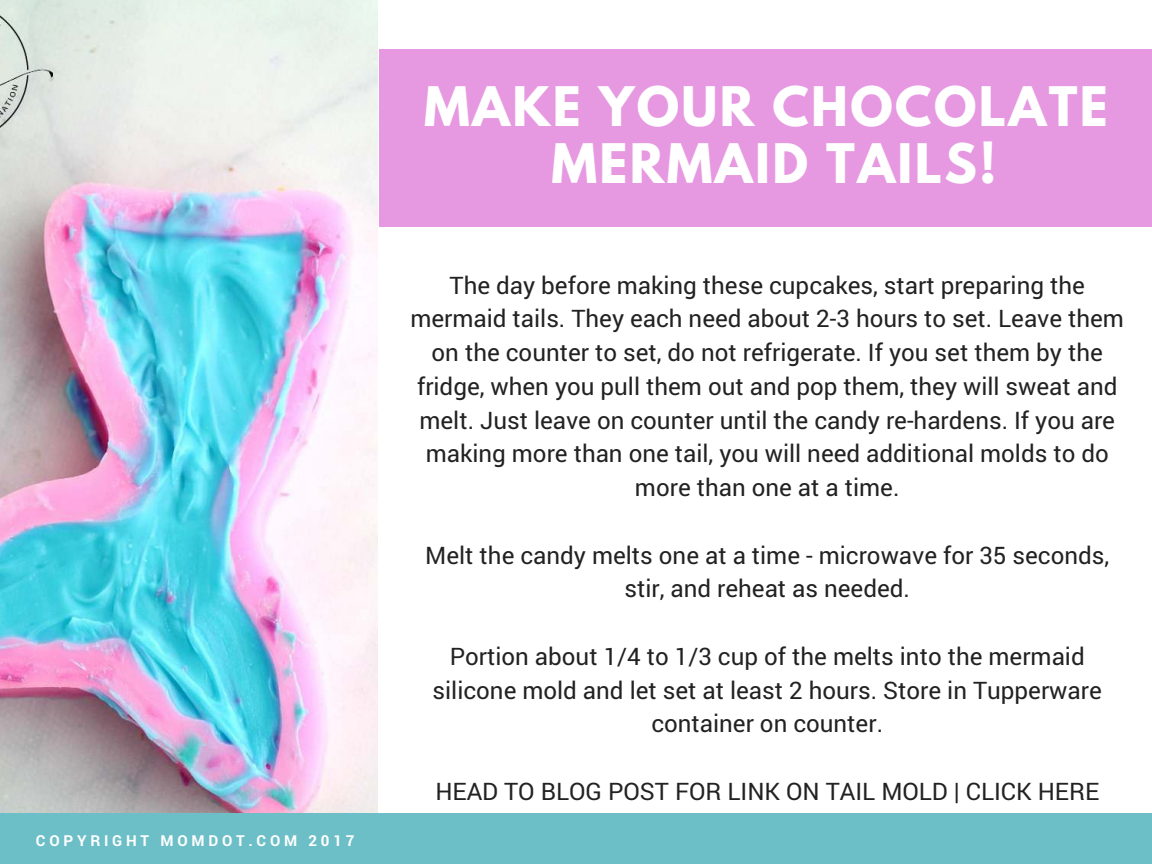
<style>
.page{position:relative;width:1152px;height:864px;background:#fff}
.page>*{position:absolute;margin:0;border:0;box-sizing:border-box;transform-origin:0 0}
.t1{font:700 48.3px/57.3px "League Spartan";letter-spacing:.05em;color:#fff;text-align:center}
.t2{font:24.15px/33.8px "Roboto";color:#222;text-align:center}
.t3{font:700 15.15px "Roboto";letter-spacing:.25em;color:#fff}
</style>
<div class="page">
<img style="left:0;top:0;width:378px;height:814px">
<div style="left:0;top:814px;width:1152px;height:50px;background:#6dbfc7"></div>
<div style="left:379px;top:50px;width:773px;height:177px;background:#e699e1"></div>
<p class="t3" style="left:36px;top:831px;width:320px">COPYRIGHT MOMDOT.COM 2017</p>
<h1 class="t1" style="left:424px;top:77px;width:685px">MAKE YOUR CHOCOLATE<br>MERMAID TAILS!</h1>
<p class="t2" style="left:410px;top:268px;width:715px">The day before making these cupcakes, start preparing the mermaid tails. They each need about 2-3 hours to set. Leave them on the counter to set, do not refrigerate. If you set them by the fridge, when you pull them out and pop them, they will sweat and melt. Just leave on counter until the candy re-hardens. If you are making more than one tail, you will need additional molds to do more than one at a time.</p>
<p class="t2" style="left:425px;top:538px;width:685px">Melt the candy melts one at a time - microwave for 35 seconds, stir, and reheat as needed.</p>
<p class="t2" style="left:433px;top:640px;width:671px">Portion about 1/4 to 1/3 cup of the melts into the mermaid silicone mold and let set at least 2 hours. Store in Tupperware container on counter.</p>
<p class="t2" style="left:435px;top:775px;width:665px">HEAD TO BLOG POST FOR LINK ON TAIL MOLD | CLICK HERE</p>
</div>
